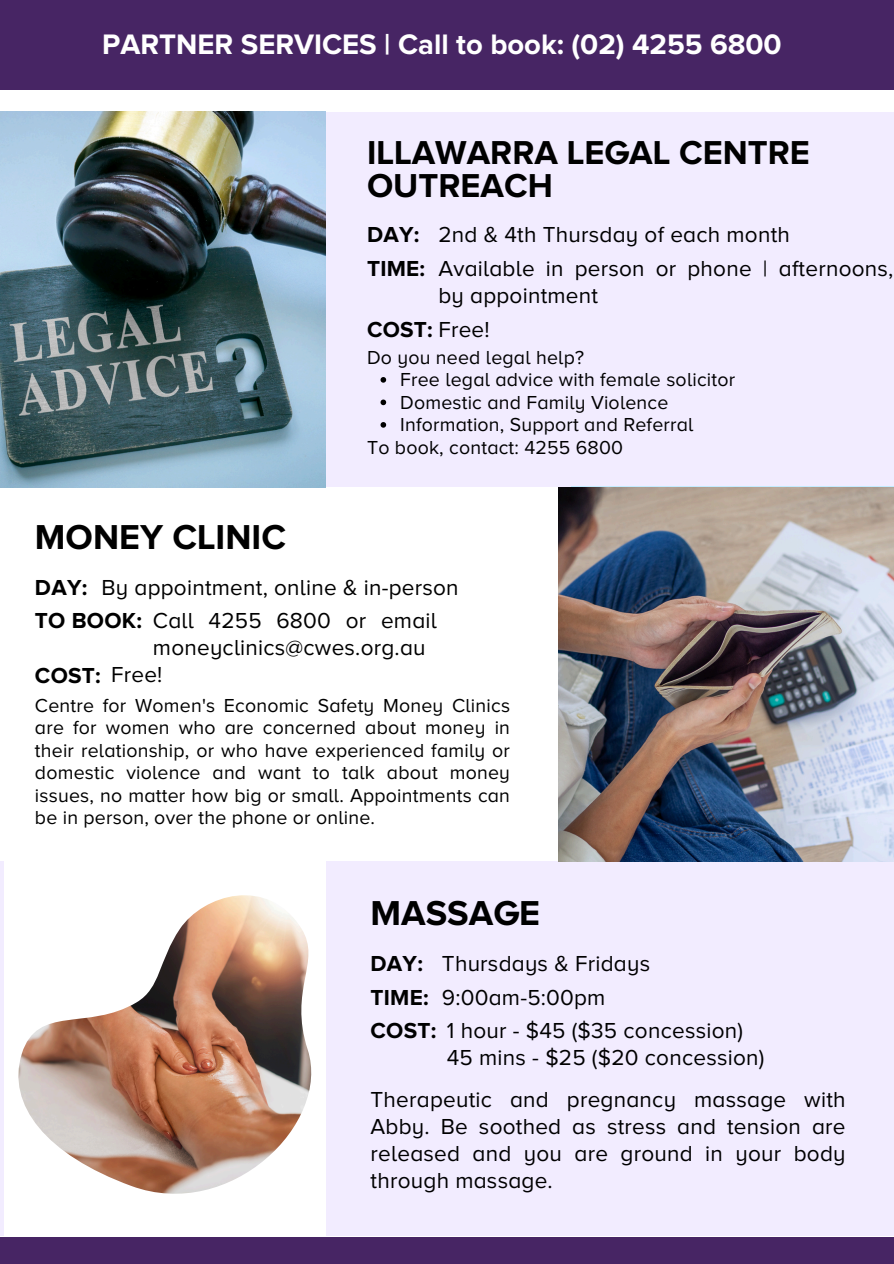
<style>
.page{position:relative;width:894px;height:1264px;background:#fff}
.page>*{position:absolute;margin:0;border:0;box-sizing:border-box;transform-origin:0 0}
.t1{font:700 35.85px "Proxima Nova A";color:#000}
.t2{font:700 34.35px/32.7px "Proxima Nova A";color:#000}
.t3{font:700 29.25px "Proxima Nova";color:#fff}
.t4{font:22.5px/27px "Proxima Nova A";letter-spacing:.01em;color:#000}
.t5{font:700 22.5px "Proxima Nova A";letter-spacing:.01em;color:#000}
.t6{font:19.5px/22.5px "Proxima Nova A";letter-spacing:.01em;color:#000;text-align:justify}
.s1{font-weight:400}
</style>
<div class="page">
<div style="left:0;top:112px;width:893px;height:374px;background:#f2ecff"></div>
<div style="left:0;top:861px;width:893px;height:375px;background:#f2ecff"></div>
<div style="left:0;top:0;width:893px;height:89px;background:#472564"></div>
<div style="left:4px;top:861px;width:321px;height:375px;background:#fff"></div>
<img style="left:0;top:112px;width:325px;height:375px">
<img style="left:558px;top:487px;width:335px;height:374px">
<img style="left:18px;top:895px;width:293px;height:298px">
<div style="left:0;top:1237px;width:893px;height:26px;background:#472564"></div>
<svg style="left:380px;top:377px;width:6px;height:5px"></svg>
<svg style="left:380px;top:399px;width:6px;height:6px"></svg>
<svg style="left:380px;top:422px;width:6px;height:5px"></svg>
<h1 class="t3" style="left:102px;top:27px;width:680px">PARTNER SERVICES | Call to book: (02) 4255 6800</h1>
<h3 class="t2" style="left:367px;top:137px;width:444px">ILLAWARRA LEGAL CENTRE<br>OUTREACH</h3>
<h4 class="t5" style="left:367px;top:222px;width:54px">DAY:</h4>
<h3 class="t5" style="left:367px;top:255px;width:60px">TIME:</h3>
<h4 class="t4" style="left:438px;top:222px;width:353px">2nd &amp; 4th Thursday of each month</h4>
<h3 class="t4" style="left:438px;top:255px;width:456px">Available in person or phone | afternoons, by appointment</h3>
<p class="t5" style="left:367px;top:316px;width:124px">COST: <span class="s1">Free!</span></p>
<h4 class="t6" style="left:367px;top:346px;width:218px">Do you need legal help?</h4>
<p class="t6" style="left:400px;top:369px;width:336px">Free legal advice with female solicitor</p>
<p class="t6" style="left:400px;top:391px;width:270px">Domestic and Family Violence</p>
<p class="t6" style="left:400px;top:414px;width:295px">Information, Support and Referral</p>
<p class="t6" style="left:367px;top:436px;width:257px">To book, contact: 4255 6800</p>
<h3 class="t1" style="left:35px;top:516px;width:252px">MONEY CLINIC</h3>
<p class="t5" style="left:35px;top:574px;width:54px">DAY:</p>
<p class="t5" style="left:35px;top:607px;width:108px">TO BOOK:</p>
<h1 class="t4" style="left:101px;top:574px;width:358px">By appointment, online &amp; in-person</h1>
<h3 class="t4" style="left:153px;top:608px;width:285px">Call 4255 6800 or email moneyclinics@cwes.org.au</h3>
<h4 class="t6" style="left:35px;top:694px;width:476px">Centre for Women's Economic Safety Money Clinics are for women who are concerned about money in their relationship, or who have experienced family or domestic violence and want to talk about money issues, no matter how big or small. Appointments can be in person, over the phone or online.</h4>
<h2 class="t5" style="left:35px;top:662px;width:67px">COST:</h2>
<p class="t4" style="left:111px;top:662px;width:53px">Free!</p>
<p class="t1" style="left:370px;top:892px;width:171px">MASSAGE</p>
<p class="t5" style="left:370px;top:950px;width:54px">DAY:</p>
<h1 class="t5" style="left:370px;top:983px;width:60px">TIME:</h1>
<h3 class="t4" style="left:442px;top:950px;width:210px">Thursdays &amp; Fridays</h3>
<h4 class="t4" style="left:442px;top:984px;width:165px">9:00am-5:00pm</h4>
<h4 class="t5" style="left:370px;top:1017px;width:67px">COST:</h4>
<h4 class="t4" style="left:446px;top:1017px;width:319px">1 hour - $45 ($35 concession)<br>45 mins - $25 ($20 concession)</h4>
<h3 class="t4" style="left:370px;top:1086px;width:476px;text-align:justify">Therapeutic and pregnancy massage with Abby. Be soothed as stress and tension are released and you are ground in your body through massage.</h3>
</div>
